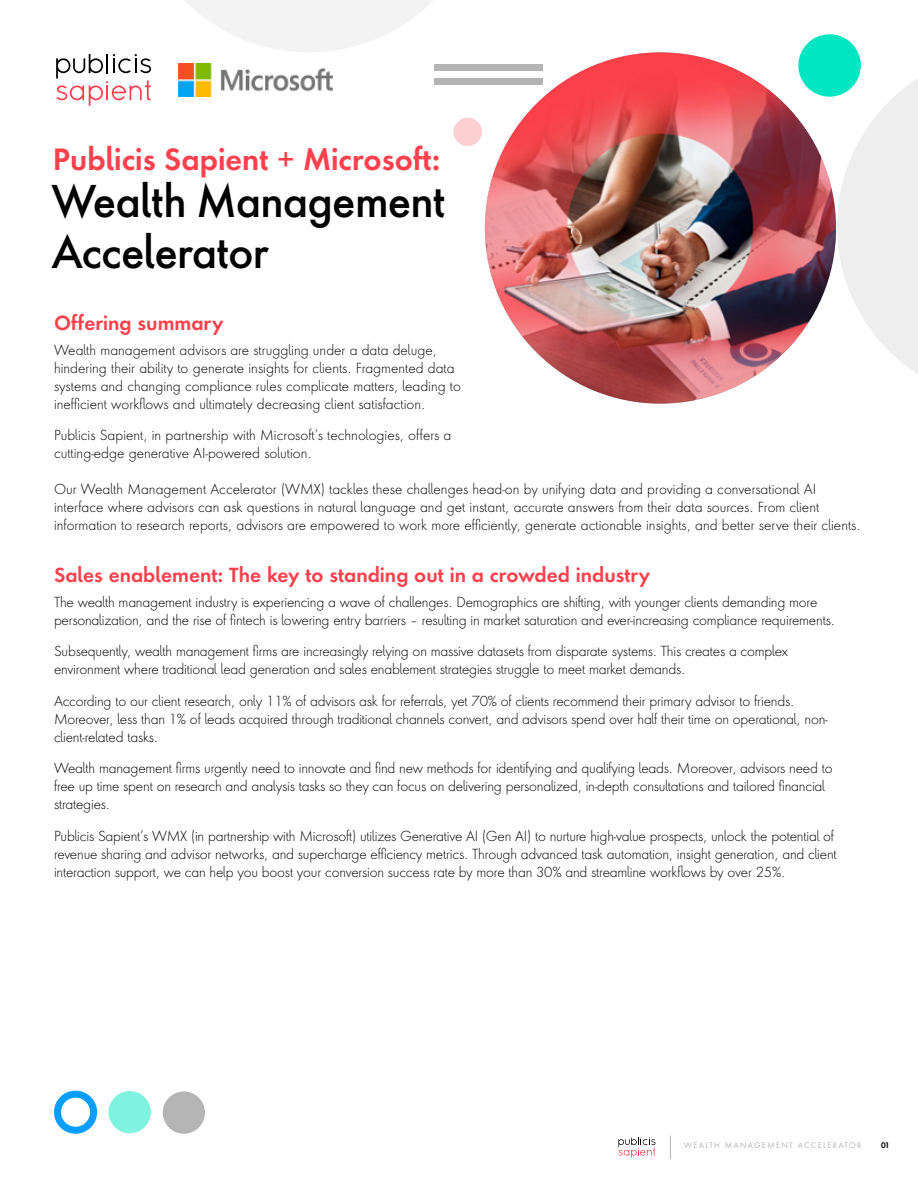
<style>
.page{position:relative;width:918px;height:1188px;background:#fff}
.page>*{position:absolute;margin:0;border:0;box-sizing:border-box;transform-origin:0 0}
.t1{font:500 42.6px/51.2px "Futura Next";letter-spacing:-.02em;color:#000}
.t2{font:600 28.5px "Futura Next";color:#ff404d}
.t3{font:600 18.9px "Futura Next";color:#ff404d}
.t4{font:300 13.5px/18px "Futura Next";letter-spacing:-.015em;color:#000}
.t5{font:7.5px "Futura Next";letter-spacing:.175em;color:#b4b4b4}
.t6{font:600 7.5px "Futura Next";color:#000}
</style>
<div class="page">
<svg style="left:618px;top:1138px;width:37px;height:20px"></svg>
<svg style="left:670px;top:1136px;width:1px;height:23px"></svg>
<div style="left:435px;top:64px;width:108px;height:6px;background:#b4b4b4"></div>
<div style="left:435px;top:78px;width:108px;height:6px;background:#b4b4b4"></div>
<div style="left:798px;top:34px;width:63px;height:63px;background:#00e6c3;border-radius:50%"></div>
<svg style="left:837px;top:51px;width:81px;height:323px"></svg>
<div style="left:454px;top:118px;width:28px;height:28px;background:#fccfd1;border-radius:50%"></div>
<img style="left:485px;top:52px;width:351px;height:352px;border-radius:176px">
<svg style="left:56px;top:0;width:428px;height:106px"></svg>
<div style="left:109px;top:1091px;width:42px;height:42px;background:#80f2e0;border-radius:50%"></div>
<div style="left:54px;top:1091px;width:43px;height:43px;border:7px solid #089eff;border-radius:50%"></div>
<div style="left:163px;top:1091px;width:42px;height:43px;background:#b5b5b5;border-radius:50%"></div>
<img style="left:178px;top:64px;width:154px;height:32px">
<h2 class="t2" style="left:53px;top:140px;width:389px">Publicis Sapient + Microsoft:</h2>
<h1 class="t1" style="left:51px;top:175px;width:396px">Wealth Management<br>Accelerator</h1>
<h3 class="t3" style="left:54px;top:310px;width:171px">Offering summary</h3>
<p class="t4" style="left:54px;top:341px;width:409px">Wealth management advisors are struggling under a data deluge, hindering their ability to generate insights for clients. Fragmented data systems and changing compliance rules complicate matters, leading to inefficient workflows and ultimately decreasing client satisfaction.</p>
<p class="t4" style="left:54px;top:426px;width:399px">Publicis Sapient, in partnership with Microsoft’s technologies, offers a cutting-edge generative AI-powered solution.</p>
<p class="t4" style="left:54px;top:480px;width:808px">Our Wealth Management Accelerator (WMX) tackles these challenges head-on by unifying data and providing a conversational AI interface where advisors can ask questions in natural language and get instant, accurate answers from their data sources. From client information to research reports, advisors are empowered to work more efficiently, generate actionable insights, and better serve their clients.</p>
<h3 class="t3" style="left:54px;top:562px;width:598px">Sales enablement: The key to standing out in a crowded industry</h3>
<p class="t4" style="left:54px;top:593px;width:782px">The wealth management industry is experiencing a wave of challenges. Demographics are shifting, with younger clients demanding more personalization, and the rise of fintech is lowering entry barriers – resulting in market saturation and ever-increasing compliance requirements.</p>
<p class="t4" style="left:54px;top:642px;width:735px">Subsequently, wealth management firms are increasingly relying on massive datasets from disparate systems. This creates a complex environment where traditional lead generation and sales enablement strategies struggle to meet market demands.</p>
<p class="t4" style="left:54px;top:692px;width:775px">According to our client research, only 11% of advisors ask for referrals, yet 70% of clients recommend their primary advisor to friends.<br>Moreover, less than 1% of leads acquired through traditional channels convert, and advisors spend over half their time on operational, non&shy;client-related tasks.</p>
<p class="t4" style="left:54px;top:759px;width:780px">Wealth management firms urgently need to innovate and find new methods for identifying and qualifying leads. Moreover, advisors need to free up time spent on research and analysis tasks so they can focus on delivering personalized, in-depth consultations and tailored financial strategies.</p>
<p class="t4" style="left:54px;top:827px;width:784px">Publicis Sapient’s WMX (in partnership with Microsoft) utilizes Generative AI (Gen AI) to nurture high-value prospects, unlock the potential of revenue sharing and advisor networks, and supercharge efficiency metrics. Through advanced task automation, insight generation, and client interaction support, we can help you boost your conversion success rate by more than 30% and streamline workflows by over 25%.</p>
<p class="t5" style="left:684px;top:1139px;width:179px">WEALTH MANAGEMENT ACCELERATOR</p>
<p class="t6" style="left:881px;top:1140px;width:10px">01</p>
</div>
